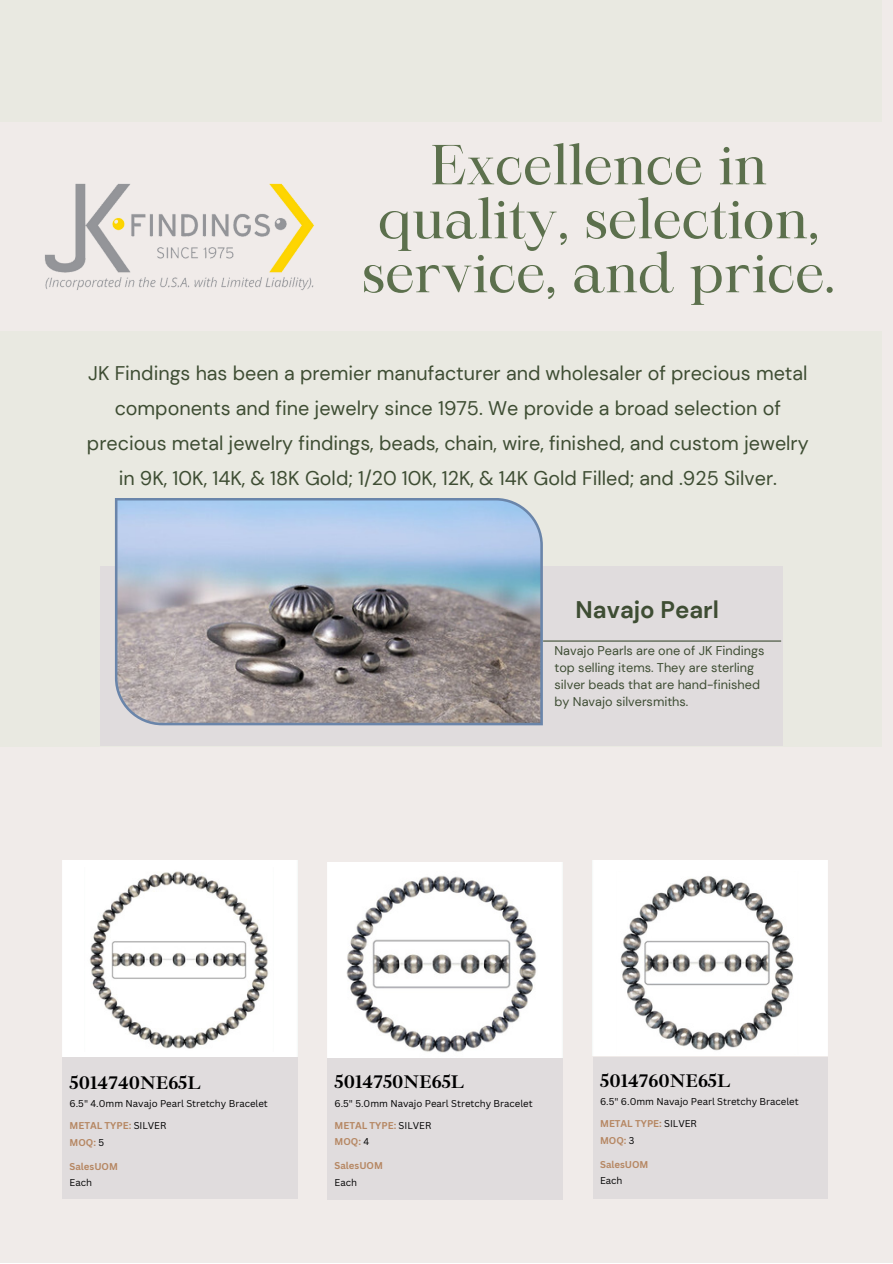
<style>
.page{position:relative;width:893px;height:1264px;background:#fff}
.page>*{position:absolute;margin:0;border:0;box-sizing:border-box;transform-origin:0 0}
.t1{font:54px/54px "Maharlika";color:#5c704d;text-align:center}
.t2{font:700 24px "DM Sans";color:#3e4d33}
.t3{font:19.8px/35px "DM Sans";color:#3e4d33;text-align:center}
.t4{font:700 18.75px "Ibarra Real Nova";color:#000}
.t5{font:12.75px/17px "DM Sans";color:#3e4d33}
.t6{font:9.6px "Canva Sans";color:#000}
.t7{font:700 9.6px/17px "Canva Sans";color:#b68763}
.s1{font-weight:400;color:#000}
</style>
<div class="page">
<div style="left:0;top:0;width:892px;height:1262px;background:#f0ebe9"></div>
<div style="left:62px;top:860px;width:235px;height:196px;background:#fff"></div>
<img style="left:84px;top:867px;width:189px;height:184px">
<div style="left:327px;top:862px;width:235px;height:195px;background:#fff"></div>
<img style="left:346px;top:867px;width:192px;height:191px">
<div style="left:62px;top:1057px;width:235px;height:141px;background:#e0dcdd"></div>
<div style="left:327px;top:1058px;width:235px;height:142px;background:#e0dcdd"></div>
<div style="left:592px;top:1057px;width:235px;height:141px;background:#e0dcdd"></div>
<div style="left:593px;top:860px;width:234px;height:195px;background:#fff"></div>
<img style="left:616px;top:871px;width:182px;height:183px">
<div style="left:0;top:0;width:881px;height:746px;background:#e9e9e1"></div>
<div style="left:0;top:122px;width:881px;height:208px;background:#f0ebe9"></div>
<div style="left:100px;top:566px;width:682px;height:180px;background:#e0dcdd"></div>
<svg style="left:115px;top:498px;width:428px;height:227px"></svg>
<hr style="left:543px;top:640px;width:237px;height:1px;background:#3e4d33">
<img style="left:45px;top:183px;width:270px;height:107px">
<h1 class="t1" style="left:362px;top:143px;width:475px">Excellence in quality, selection, service, and price.</h1>
<p class="t3" style="left:87px;top:356px;width:723px">JK Findings has been a premier manufacturer and wholesaler of precious metal components and fine jewelry since 1975. We provide a broad selection of precious metal jewelry findings, beads, chain, wire, finished, and custom jewelry in 9K, 10K, 14K, &amp; 18K Gold; 1/20 10K, 12K, &amp; 14K Gold Filled; and .925 Silver.</p>
<p class="t2" style="left:575px;top:594px;width:145px">Navajo Pearl</p>
<p class="t5" style="left:554px;top:642px;width:211px">Navajo Pearls are one of JK Findings top selling items. They are sterling silver beads that are hand-finished by Navajo silversmiths.</p>
<p class="t4" style="left:70px;top:1070px;width:132px">5014740NE65L</p>
<p class="t6" style="left:70px;top:1096px;width:200px">6.5" 4.0mm Navajo Pearl Stretchy Bracelet</p>
<p class="t7" style="left:70px;top:1116px;width:98px">METAL TYPE: <span class="s1">SILVER<br></span>MOQ: <span class="s1">5</span></p>
<p class="t7" style="left:70px;top:1157px;width:50px">SalesUOM</p>
<p class="t6" style="left:70px;top:1175px;width:24px">Each</p>
<p class="t4" style="left:334px;top:1070px;width:131px">5014750NE65L</p>
<p class="t6" style="left:334px;top:1096px;width:200px">6.5" 5.0mm Navajo Pearl Stretchy Bracelet</p>
<p class="t7" style="left:334px;top:1116px;width:98px">METAL TYPE: <span class="s1">SILVER<br></span>MOQ: <span class="s1">4</span></p>
<p class="t7" style="left:334px;top:1156px;width:50px">SalesUOM</p>
<p class="t6" style="left:334px;top:1175px;width:24px">Each</p>
<p class="t4" style="left:600px;top:1069px;width:132px">5014760NE65L</p>
<p class="t6" style="left:600px;top:1095px;width:200px">6.5" 6.0mm Navajo Pearl Stretchy Bracelet</p>
<p class="t7" style="left:600px;top:1114px;width:98px">METAL TYPE: <span class="s1">SILVER<br></span>MOQ: <span class="s1">3</span></p>
<p class="t7" style="left:600px;top:1155px;width:50px">SalesUOM</p>
<p class="t6" style="left:600px;top:1173px;width:24px">Each</p>
</div>
